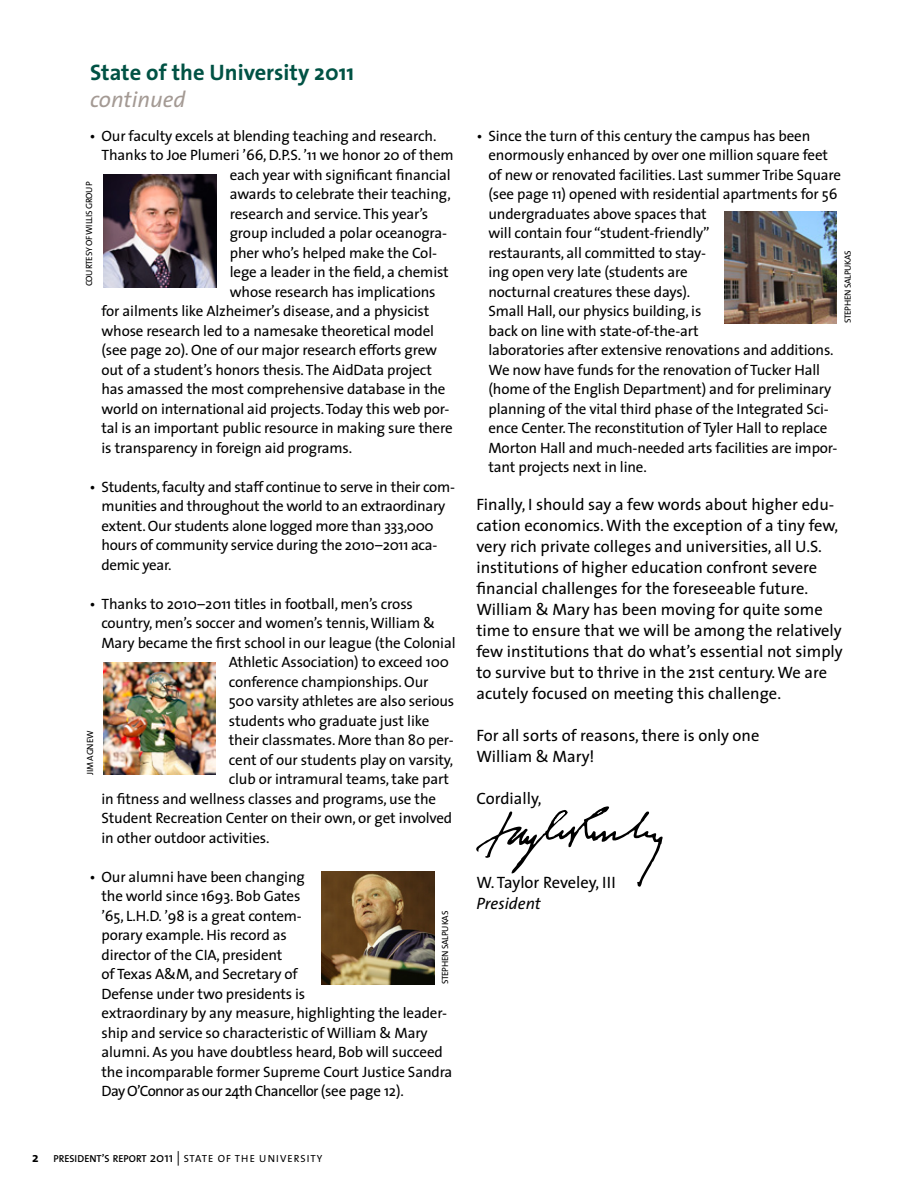
<style>
.page{position:relative;width:918px;height:1188px;background:#fff}
.page>*{position:absolute;margin:0;border:0;box-sizing:border-box;transform-origin:0 0}
.t1{font:700 22.5px "The Sans";color:#005244}
.t2{font:italic 22.5px "The Sans";color:#a49a94}
.t3{font:16.5px/21px "The Sans";color:#000}
.t4{font:italic 16.5px "The Sans";color:#000}
.t5{font:15px/19.5px "The Sans";letter-spacing:-.01em;color:#000}
.t6{font:10.35px "The Sans";letter-spacing:.1em;color:#000}
.t7{font:9px "The Sans";letter-spacing:-.03em;color:#000}
.s1{font-weight:700;font-size:13.5px}
.s2{font-weight:600;font-size:10.2px}
.s3{font-weight:600;font-size:10.95px}
.s4{font-size:13.35px}
.s5{font-family:"Minion Pro";font-size:14.55px}
</style>
<div class="page">
<svg style="left:476px;top:806px;width:187px;height:81px"></svg>
<img style="left:103px;top:663px;width:112px;height:112px">
<img style="left:724px;top:211px;width:112px;height:112px">
<img style="left:322px;top:872px;width:112px;height:112px">
<img style="left:104px;top:175px;width:112px;height:112px">
<h1 class="t1" style="left:90px;top:58px;width:266px">State of the University 2011</h1>
<h1 class="t2" style="left:90px;top:85px;width:97px">continued</h1>
<p class="t5" style="left:89px;top:126px;width:348px">• Our faculty excels at blending teaching and research.</p>
<p class="t5" style="left:101px;top:145px;width:354px">Thanks to Joe Plumeri ’66, D.P.S. ’11 we honor 20 of them</p>
<p class="t5" style="left:230px;top:165px;width:223px">each year with significant financial</p>
<p class="t5" style="left:230px;top:184px;width:223px">awards to celebrate their teaching,</p>
<p class="t5" style="left:230px;top:204px;width:200px">research and service. This year’s</p>
<p class="t5" style="left:230px;top:223px;width:219px">group included a polar oceanogra-</p>
<p class="t5" style="left:230px;top:243px;width:209px">pher who’s helped make the Col-</p>
<p class="t5" style="left:230px;top:262px;width:221px">lege a leader in the field, a chemist</p>
<p class="t5" style="left:230px;top:282px;width:207px">whose research has implications</p>
<p class="t5" style="left:101px;top:301px;width:329px">for ailments like Alzheimer’s disease, and a physicist</p>
<p class="t5" style="left:101px;top:321px;width:334px">whose research led to a namesake theoretical model</p>
<p class="t5" style="left:101px;top:340px;width:337px">(see page 20). One of our major research efforts grew</p>
<p class="t5" style="left:101px;top:360px;width:332px">out of a student’s honors thesis. The AidData project</p>
<p class="t5" style="left:101px;top:379px;width:346px">has amassed the most comprehensive database in the</p>
<p class="t5" style="left:101px;top:399px;width:350px">world on international aid projects. Today this web por-</p>
<p class="t5" style="left:101px;top:418px;width:353px">tal is an important public resource in making sure there</p>
<p class="t5" style="left:101px;top:438px;width:252px">is transparency in foreign aid programs.</p>
<p class="t5" style="left:101px;top:477px;width:355px;text-indent:-12px">• Students, faculty and staff continue to serve in their com&shy;munities and throughout the world to an extraordinary extent. Our students alone logged more than 333,000 hours of community service during the 2010–2011 aca&shy;demic year.</p>
<p class="t5" style="left:89px;top:594px;width:325px">• Thanks to 2010–2011 titles in football, men’s cross</p>
<p class="t5" style="left:101px;top:613px;width:335px">country, men’s soccer and women’s tennis, William &amp;</p>
<p class="t5" style="left:101px;top:633px;width:356px">Mary became the first school in our league (the Colonial</p>
<p class="t5" style="left:229px;top:652px;width:222px">Athletic Association) to exceed 100</p>
<p class="t5" style="left:229px;top:672px;width:201px">conference championships. Our</p>
<p class="t5" style="left:229px;top:691px;width:227px">500 varsity athletes are also serious</p>
<p class="t5" style="left:229px;top:711px;width:202px">students who graduate just like</p>
<p class="t5" style="left:229px;top:730px;width:226px">their classmates. More than 80 per-</p>
<p class="t5" style="left:229px;top:750px;width:226px">cent of our students play on varsity,</p>
<p class="t5" style="left:229px;top:769px;width:222px">club or intramural teams, take part</p>
<p class="t5" style="left:101px;top:789px;width:336px">in fitness and wellness classes and programs, use the</p>
<p class="t5" style="left:101px;top:808px;width:352px">Student Recreation Center on their own, or get involved</p>
<p class="t5" style="left:101px;top:828px;width:169px">in other outdoor activities.</p>
<p class="t5" style="left:101px;top:867px;width:352px;text-indent:-12px">• Our alumni have been changing<br>the world since 1693. Bob Gates<br>’65, L.H.D. ’98 is a great contem-<br>porary example. His record as<br>director of the CIA, president<br>of Texas A&amp;M, and Secretary of<br>Defense under two presidents is<br>extraordinary by any measure, highlighting the leader&shy;ship and service so characteristic of William &amp; Mary alumni. As you have doubtless heard, Bob will succeed the incomparable former Supreme Court Justice Sandra Day O’Connor as our 24th Chancellor (see page 12).</p>
<p class="t7" style="left:83px;top:286px;width:106px;rotate:-90deg">COURTESY OF WILLIS GROUP</p>
<p class="t7" style="left:84px;top:775px;width:46px;rotate:-90deg">JIM AGNEW</p>
<p class="t7" style="left:440px;top:984px;width:75px;rotate:-90deg">STEPHEN SALPUKAS</p>
<p class="t6" style="left:32px;top:1152px;width:292px"><span class="s1">2</span> <span class="s2">PRESIDENT</span><span class="s3">’</span><span class="s2">S REPORT</span> <span class="s4">2011</span> <span class="s5">|</span> STATE OF THE UNIVERSITY</p>
<p class="t5" style="left:488px;top:126px;width:354px;text-indent:-12px">• Since the turn of this century the campus has been enormously enhanced by over one million square feet of new or renovated facilities. Last summer Tribe Square (see page 11) opened with residential apartments for 56 undergraduates above spaces that<br>will contain four “student-friendly”<br>restaurants, all committed to stay-<br>ing open very late (students are<br>nocturnal creatures these days).<br>Small Hall, our physics building, is<br>back on line with state-of-the-art<br>laboratories after extensive renovations and additions.<br>We now have funds for the renovation of Tucker Hall (home of the English Department) and for preliminary planning of the vital third phase of the Integrated Sci&shy;ence Center. The reconstitution of Tyler Hall to replace Morton Hall and much-needed arts facilities are impor&shy;tant projects next in line.</p>
<p class="t3" style="left:476px;top:494px;width:368px">Finally, I should say a few words about higher edu&shy;cation economics. With the exception of a tiny few, very rich private colleges and universities, all U.S. institutions of higher education confront severe financial challenges for the foreseeable future.<br>William &amp; Mary has been moving for quite some time to ensure that we will be among the relatively few institutions that do what’s essential not simply to survive but to thrive in the 21st century. We are acutely focused on meeting this challenge.</p>
<p class="t3" style="left:476px;top:725px;width:285px">For all sorts of reasons, there is only one<br>William &amp; Mary!</p>
<p class="t3" style="left:476px;top:788px;width:67px">Cordially,</p>
<p class="t7" style="left:842px;top:323px;width:75px;rotate:-90deg">STEPHEN SALPUKAS</p>
<p class="t3" style="left:476px;top:872px;width:141px">W. Taylor Reveley, III</p>
<p class="t4" style="left:476px;top:892px;width:66px">President</p>
</div>
